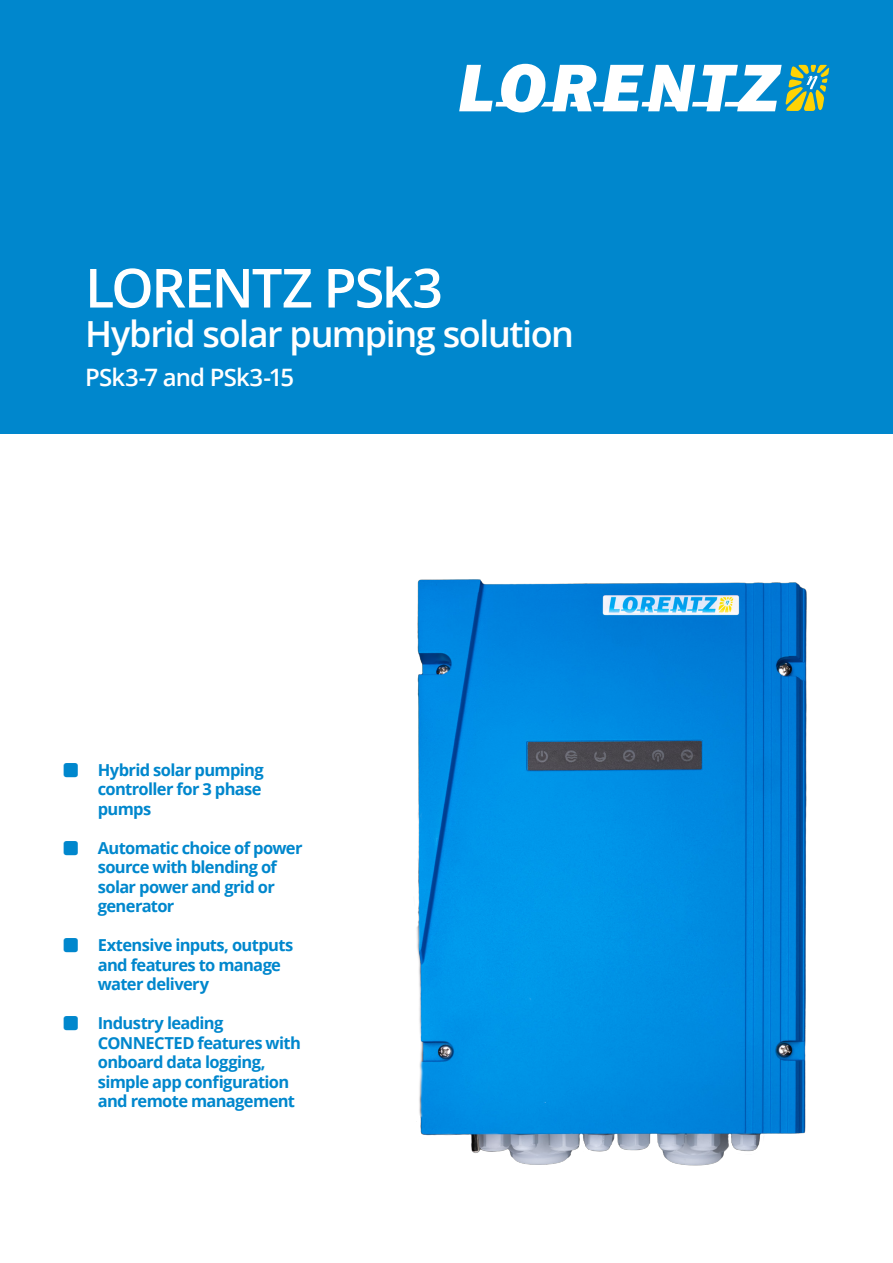
<style>
.page{position:relative;width:893px;height:1263px;background:#fff}
.page>*{position:absolute;margin:0;border:0;box-sizing:border-box;transform-origin:0 0}
.DocumentTitle{font:600 54px "Open Sans";letter-spacing:-.035em;color:#fff}
.DocumentSubtitle{font:600 36px "Open Sans";letter-spacing:-.04em;color:#fff}
.DocumentSubtitleSubl{font:600 24px "Open Sans";letter-spacing:-.035em;color:#fff}
.t1{font:700 16.5px/19.5px "Open Sans";letter-spacing:-.04em;color:#0087cd}
</style>
<div class="page">
<img style="left:416px;top:579px;width:391px;height:587px">
<div style="left:0;top:0;width:893px;height:434px;background:#0087cd"></div>
<svg style="left:459px;top:64px;width:370px;height:49px"></svg>
<p class="DocumentTitle" style="left:85px;top:251px;width:359px">LORENTZ PSk3</p>
<p class="DocumentSubtitle" style="left:85px;top:309px;width:491px">Hybrid solar pumping solution</p>
<p class="DocumentSubtitleSubl" style="left:85px;top:360px;width:211px">PSk3-7 and PSk3-15</p>
<p class="t1" style="left:98px;top:759px;width:167px">Hybrid solar pumping controller for 3 phase pumps</p>
<p class="t1" style="left:98px;top:837px;width:206px">Automatic choice of power source with blending of solar power and grid or generator</p>
<p class="t1" style="left:98px;top:935px;width:197px">Extensive inputs, outputs and features to manage water delivery</p>
<p class="t1" style="left:98px;top:1013px;width:205px">Industry leading<br>CONNECTED features with onboard data logging, simple app configuration and remote management</p>
</div>
